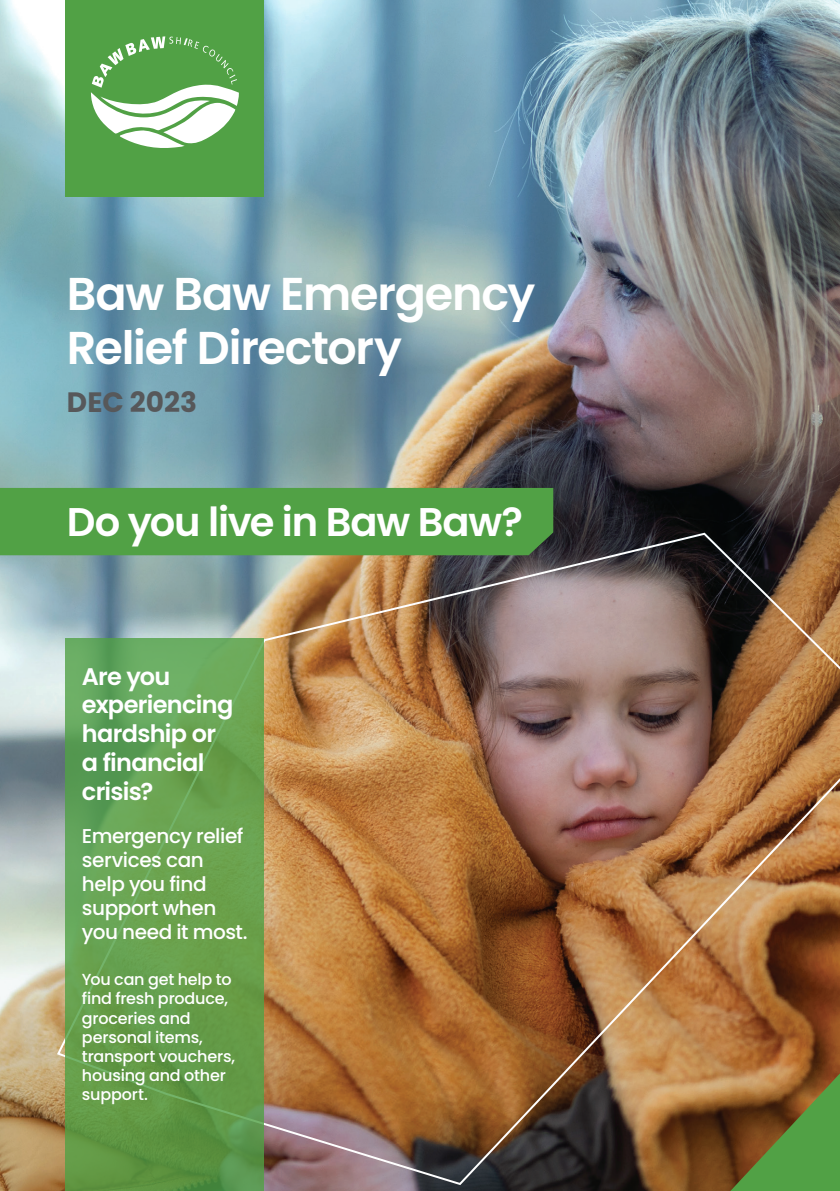
<style>
.page{position:relative;width:840px;height:1191px;background:#fff}
.page>*{position:absolute;margin:0;border:0;box-sizing:border-box;transform-origin:0 0}
.t1{font:600 46px/54px "Poppins";letter-spacing:-.025em;color:#fff}
.t2{font:600 40px "Poppins";letter-spacing:-.03em;color:#fff}
.t3{font:700 28px "Poppins";color:#57585a}
.t4{font:600 24px/28.8px "Poppins";letter-spacing:-.03em;color:#fff}
.t5{font:500 20px/24px "Poppins";letter-spacing:-.02em;color:#fff}
.t6{font:500 16px/19.2px "Poppins";letter-spacing:-.015em;color:#fff}
</style>
<div class="page">
<img style="left:0;top:842px;width:730px;height:349px">
<svg style="left:56px;top:842px;width:783px;height:344px;background:#9b683c"></svg>
<svg style="left:730px;top:1073px;width:109px;height:118px;background:#697734"></svg>
<img style="left:0;top:0;width:839px;height:842px">
<div style="left:65px;top:0;width:199px;height:196px;background:#51a145"></div>
<svg style="left:91px;top:36px;width:148px;height:112px"></svg>
<svg style="left:65px;top:638px;width:199px;height:553px;background:#659f4f"></svg>
<div style="left:0;top:488px;width:553px;height:67px;background:#51a145"></div>
<p class="t1" style="left:67px;top:267px;width:469px">Baw Baw Emergency<br>Relief Directory</p>
<p class="t3" style="left:67px;top:385px;width:131px">DEC 2023</p>
<p class="t2" style="left:67px;top:498px;width:457px">Do you live in Baw Baw?</p>
<p class="t4" style="left:82px;top:662px;width:153px">Are you experiencing hardship or a financial crisis?</p>
<p class="t5" style="left:82px;top:824px;width:167px">Emergency relief services can help you find support when you need it most.</p>
<p class="t6" style="left:82px;top:970px;width:155px">You can get help to find fresh produce, groceries and personal items, transport vouchers, housing and other support.</p>
</div>
